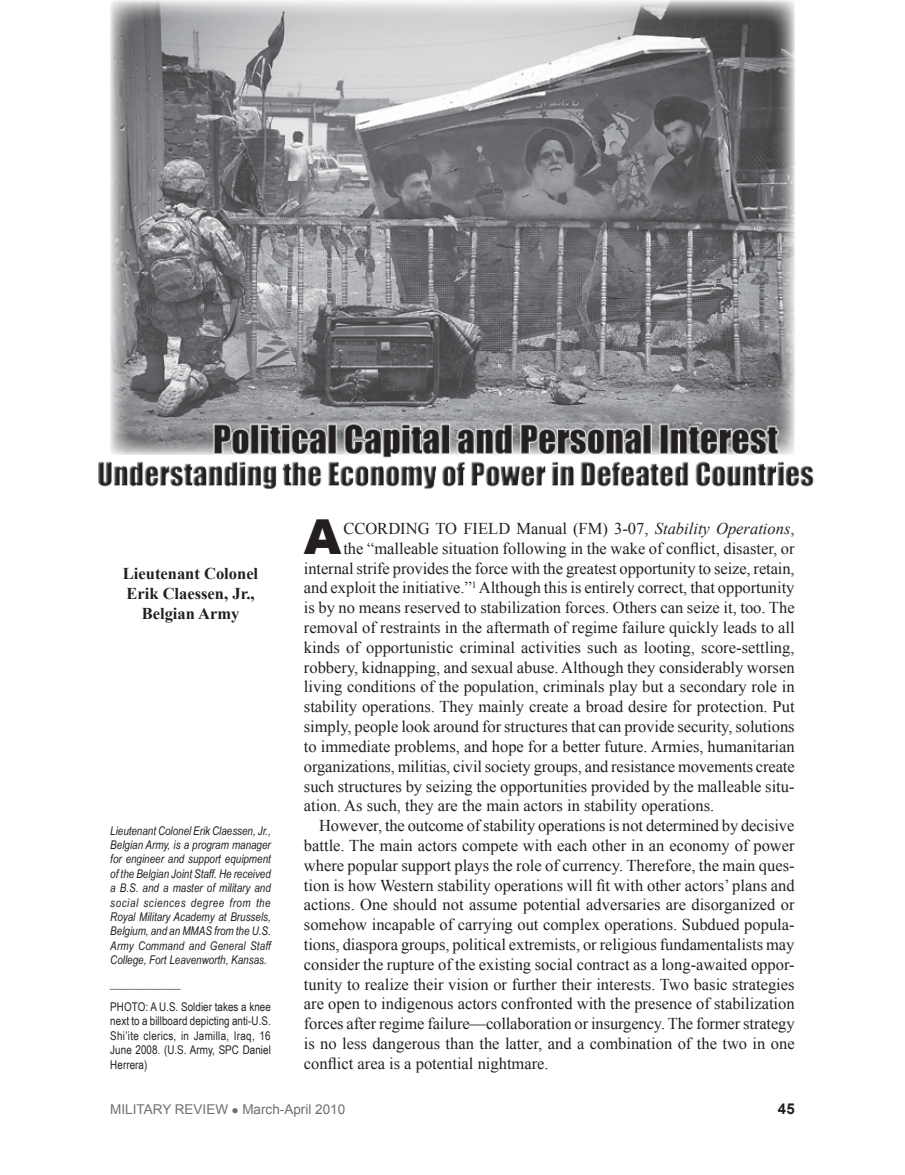
<style>
.page{position:relative;width:905px;height:1175px;background:#fff}
.page>*{position:absolute;margin:0;border:0;box-sizing:border-box;transform-origin:0 0}
.fob_Drop_Cap{font:900 48.15px "Arial";color:#231f20}
.fob_Drop_Cap-2{font:16.5px "Times New Roman";color:#231f20}
.fob{font:16.5px/19.8px "Times New Roman";color:#231f20;text-align:justify}
.author_byline{font:700 16.5px/19.8px "Times New Roman";color:#231f20;text-align:center}
.subhead{font:700 15px "Arial";color:#231f20}
.subhead-2{font:13.5px "Arial";color:#6d6f71}
.bio{font:italic 12px/14.4px "Arial Narrow";color:#231f20;text-align:justify}
.bio-2{font:12px/14.4px "Arial Narrow";letter-spacing:.005em;color:#231f20;text-align:justify}
.bio-3{font:italic 12px "Arial Narrow";color:#231f20}
.s1{font-style:italic}
</style>
<div class="page">
<img style="left:110px;top:0;width:684px;height:418px">
<img style="left:98px;top:418px;width:716px;height:71px">
<p class="author_byline" style="left:123px;top:563px;width:137px">Lieutenant Colonel<br>Erik Claessen, Jr.,<br>Belgian Army</p>
<p class="bio" style="left:110px;top:823px;width:162px">Lieutenant Colonel Erik Claessen, Jr., Belgian Army, is a program manager for engineer and support equipment of the Belgian Joint Staff. He received a B.S. and a master of military and social sciences degree from the Royal Military Academy at Brussels, Belgium, and an MMAS from the U.S.<br>Army Command and General Staff College, Fort Leavenworth, Kansas.</p>
<p class="bio-3" style="left:110px;top:974px;width:75px">_____________</p>
<p class="bio-2" style="left:110px;top:999px;width:162px">PHOTO: A U.S. Soldier takes a knee next to a billboard depicting anti-U.S.<br>Shi’ite clerics, in Jamilla, Iraq, 16<br>June 2008. (U.S. Army, SPC Daniel Herrera)</p>
<p class="fob_Drop_Cap" style="left:304px;top:501px;width:39px">A</p>
<p class="fob_Drop_Cap-2" style="left:343px;top:517px;width:453px">CCORDING TO FIELD Manual (FM) 3-07, <span class="s1">Stability Operations</span>,</p>
<p class="fob_Drop_Cap-2" style="left:343px;top:537px;width:453px">the “malleable situation following in the wake of conflict, disaster, or</p>
<p class="fob_Drop_Cap-2" style="left:304px;top:557px;width:492px">internal strife provides the force with the greatest opportunity to seize, retain,</p>
<p class="fob_Drop_Cap-2" style="left:304px;top:577px;width:492px">and exploit the initiative.”<sup>1</sup> Although this is entirely correct, that opportunity</p>
<p class="fob_Drop_Cap-2" style="left:304px;top:596px;width:492px">is by no means reserved to stabilization forces. Others can seize it, too. The</p>
<p class="fob_Drop_Cap-2" style="left:304px;top:616px;width:492px">removal of restraints in the aftermath of regime failure quickly leads to all</p>
<p class="fob_Drop_Cap-2" style="left:304px;top:636px;width:492px">kinds of opportunistic criminal activities such as looting, score-settling,</p>
<p class="fob_Drop_Cap-2" style="left:304px;top:656px;width:492px">robbery, kidnapping, and sexual abuse. Although they considerably worsen</p>
<p class="fob_Drop_Cap-2" style="left:304px;top:676px;width:492px">living conditions of the population, criminals play but a secondary role in</p>
<p class="fob_Drop_Cap-2" style="left:304px;top:695px;width:492px">stability operations. They mainly create a broad desire for protection. Put</p>
<p class="fob_Drop_Cap-2" style="left:304px;top:715px;width:492px">simply, people look around for structures that can provide security, solutions</p>
<p class="fob_Drop_Cap-2" style="left:304px;top:735px;width:492px">to immediate problems, and hope for a better future. Armies, humanitarian</p>
<p class="fob_Drop_Cap-2" style="left:304px;top:755px;width:492px">organizations, militias, civil society groups, and resistance movements create</p>
<p class="fob_Drop_Cap-2" style="left:304px;top:775px;width:492px">such structures by seizing the opportunities provided by the malleable situ-</p>
<p class="fob_Drop_Cap-2" style="left:304px;top:794px;width:412px">ation. As such, they are the main actors in stability operations.</p>
<p class="fob" style="left:304px;top:815px;width:492px;text-indent:15px">However, the outcome of stability operations is not determined by decisive battle. The main actors compete with each other in an economy of power where popular support plays the role of currency. Therefore, the main ques&shy;tion is how Western stability operations will fit with other actors’ plans and actions. One should not assume potential adversaries are disorganized or somehow incapable of carrying out complex operations. Subdued popula&shy;tions, diaspora groups, political extremists, or religious fundamentalists may consider the rupture of the existing social contract as a long-awaited oppor&shy;tunity to realize their vision or further their interests. Two basic strategies are open to indigenous actors confronted with the presence of stabilization forces after regime failure—collaboration or insurgency. The former strategy is no less dangerous than the latter, and a combination of the two in one conflict area is a potential nightmare.</p>
<p class="subhead-2" style="left:110px;top:1100px;width:236px">MILITARY REVIEW ● March-April 2010</p>
<p class="subhead" style="left:778px;top:1098px;width:18px">45</p>
</div>
